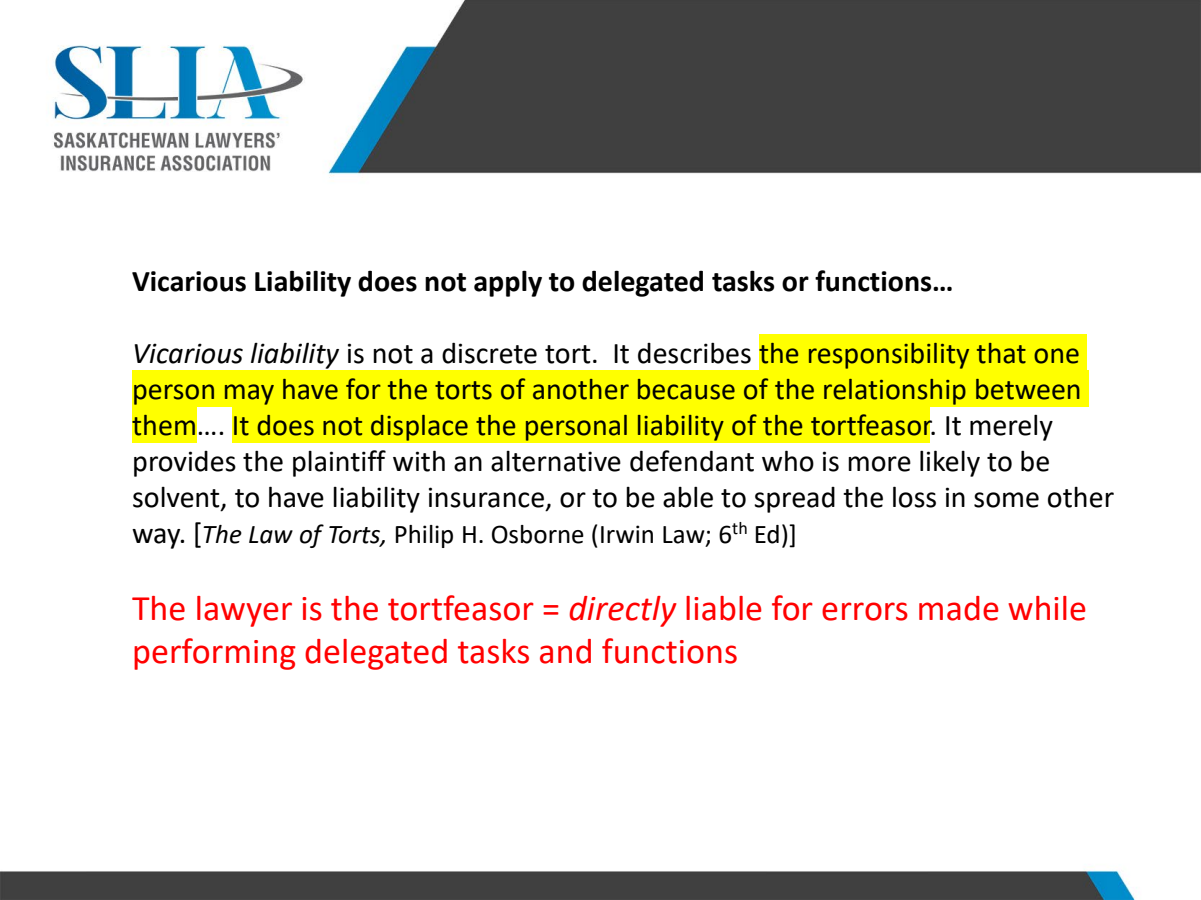
<style>
.page{position:relative;width:1201px;height:900px;background:#fff}
.page>*{position:absolute;margin:0;border:0;box-sizing:border-box;transform-origin:0 0}
.t1{font:36px/43.2px "Calibri";color:#f00}
.t2{font:30px/36px "Calibri";color:#000}
.t3{font:700 30px "Calibri";color:#000}
.t4{font:27px "Calibri";color:#000}
.s1{font-style:italic}
.s2{font-size:30px}
</style>
<div class="page">
<img style="left:0;top:0;width:1200px;height:900px">
<div style="left:758px;top:334px;width:328px;height:36px;background:#ff0"></div>
<div style="left:132px;top:370px;width:956px;height:36px;background:#ff0"></div>
<div style="left:132px;top:406px;width:65px;height:36px;background:#ff0"></div>
<div style="left:232px;top:406px;width:697px;height:36px;background:#ff0"></div>
<p class="t3" style="left:132px;top:259px;width:822px">Vicarious Liability does not apply to delegated tasks or functions…</p>
<p class="t2" style="left:132px;top:334px;width:983px"><span class="s1">Vicarious liability</span> is not a discrete tort. It describes the responsibility that one person may have for the torts of another because of the relationship between them…. It does not displace the personal liability of the tortfeasor. It merely provides the plaintiff with an alternative defendant who is more likely to be solvent, to have liability insurance, or to be able to spread the loss in some other</p>
<p class="t4" style="left:132px;top:515px;width:666px"><span class="s2">way. [</span><span class="s1">The Law of Torts,</span> Philip H. Osborne (Irwin Law; 6<sup>th</sup> Ed)]</p>
<p class="t1" style="left:132px;top:586px;width:956px">The lawyer is the tortfeasor = <span class="s1">directly</span> liable for errors made while performing delegated tasks and functions</p>
</div>
